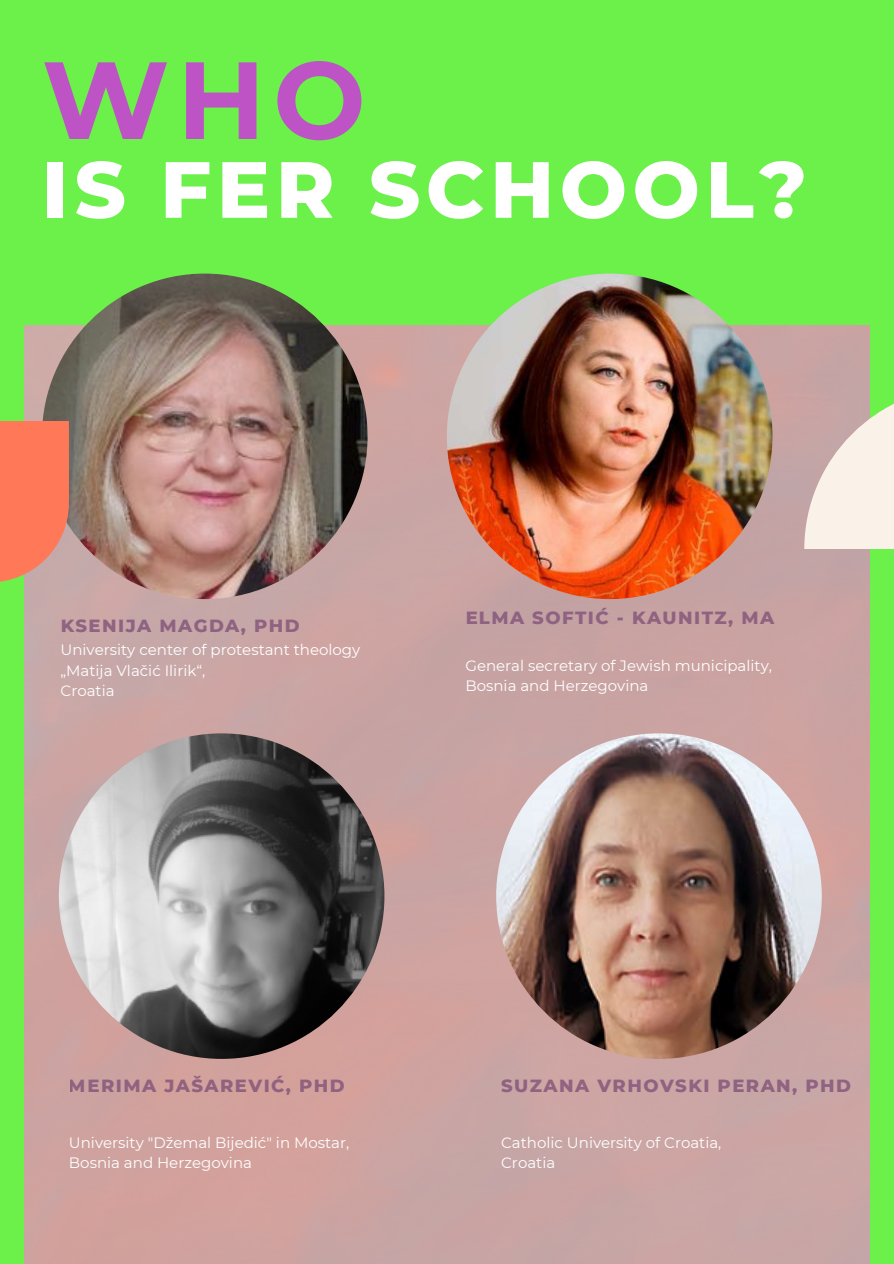
<style>
.page{position:relative;width:894px;height:1264px;background:#fff}
.page>*{position:absolute;margin:0;border:0;box-sizing:border-box;transform-origin:0 0}
.t1{font:700 109.5px "Montserrat";color:#bd53c5}
.t2{font:800 79.5px "Montserrat";letter-spacing:.07em;color:#fff}
.t3{font:800 18px "Montserrat";letter-spacing:.08em;color:#85577b}
.t4{font:15px/20.2px "Montserrat";color:#fff}
</style>
<div class="page">
<div style="left:0;top:0;width:893px;height:1263px;background:#6cf04a"></div>
<img style="left:24px;top:325px;width:845px;height:938px">
<svg style="left:804px;top:386px;width:89px;height:162px;background:#e2d8cc"></svg>
<img style="left:42px;top:273px;width:325px;height:326px;border-radius:50%">
<svg style="left:0;top:421px;width:68px;height:161px;background:#f77e60"></svg>
<img style="left:496px;top:733px;width:325px;height:325px;border-radius:50%">
<img style="left:59px;top:733px;width:325px;height:325px;border-radius:50%">
<img style="left:446px;top:273px;width:326px;height:326px;border-radius:50%">
<p class="t1" style="left:42px;top:33px;width:325px">WHO</p>
<p class="t2" style="left:42px;top:141px;width:766px">IS FER SCHOOL?</p>
<p class="t3" style="left:61px;top:614px;width:240px">KSENIJA MAGDA, PHD</p>
<p class="t4" style="left:61px;top:639px;width:301px">University center of protestant theology „Matija Vlačić Ilirik“,</p>
<p class="t4" style="left:61px;top:680px;width:56px">Croatia</p>
<p class="t3" style="left:465px;top:606px;width:310px">ELMA SOFTIĆ - KAUNITZ, MA</p>
<p class="t4" style="left:465px;top:655px;width:308px">General secretary of Jewish municipality,</p>
<p class="t4" style="left:465px;top:675px;width:184px">Bosnia and Herzegovina</p>
<p class="t3" style="left:69px;top:1074px;width:277px">MERIMA JAŠAREVIĆ, PHD</p>
<p class="t4" style="left:69px;top:1132px;width:282px">University "Džemal Bijedić" in Mostar,</p>
<p class="t4" style="left:69px;top:1152px;width:184px">Bosnia and Herzegovina</p>
<p class="t3" style="left:501px;top:1074px;width:351px">SUZANA VRHOVSKI PERAN, PHD</p>
<p class="t4" style="left:501px;top:1132px;width:222px">Catholic University of Croatia,</p>
<h2 class="t4" style="left:501px;top:1152px;width:56px">Croatia</h2>
</div>
